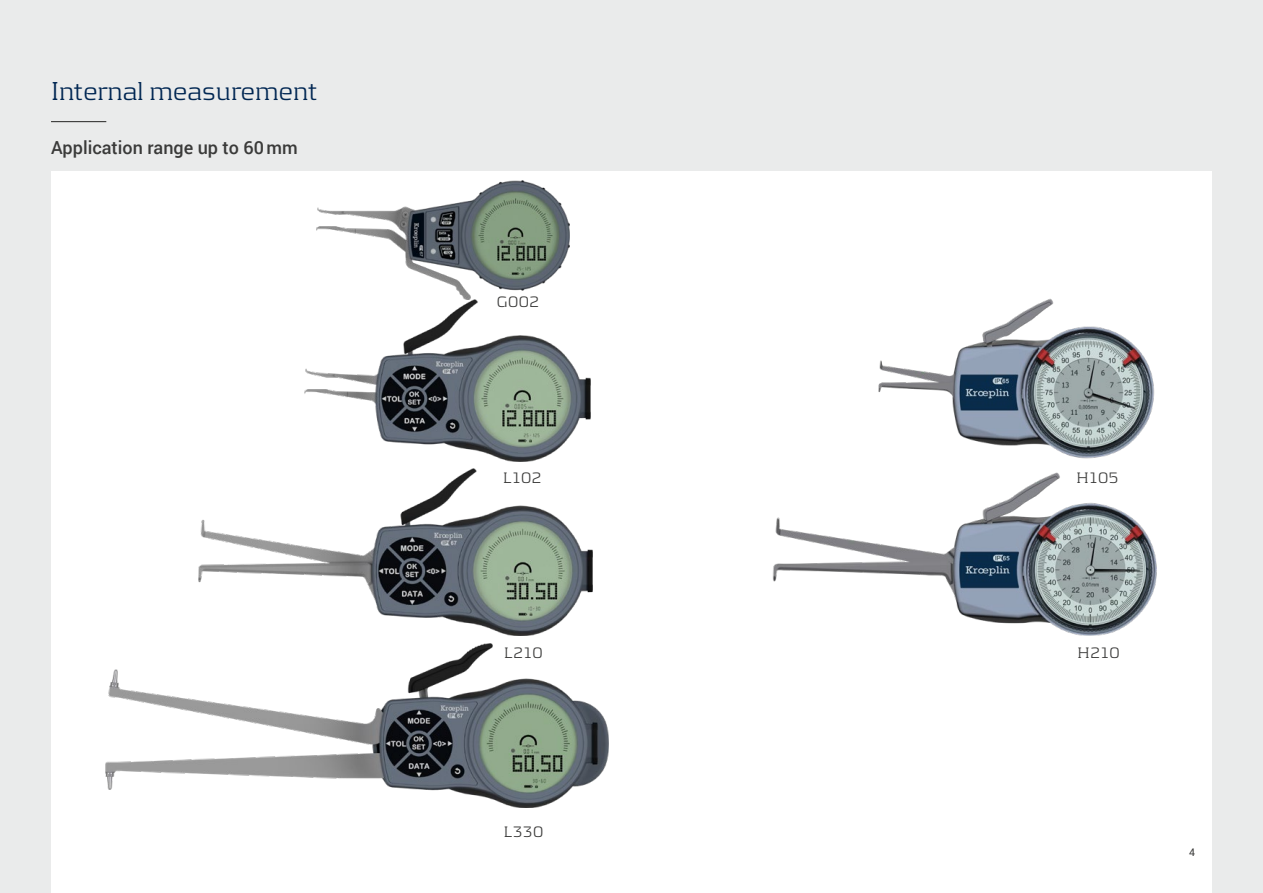
<style>
.page{position:relative;width:1263px;height:893px;background:#eaebeb}
.page>*{position:absolute;margin:0;border:0;box-sizing:border-box;transform-origin:0 0}
.t1{font:300 27px "Kontrapunkt";color:#002652}
.t2{font:500 18px "Roboto";color:#3a3a39}
.t3{font:300 15.75px "Kontrapunkt";letter-spacing:.005em;color:#3a3a39}
.t4{font:10.5px "Roboto";color:#3a3a39}
</style>
<div class="page">
<div style="left:51px;top:172px;width:1161px;height:721px;background:#fff"></div>
<hr style="left:51px;top:121px;width:55px;height:1px;background:#3a3a39">
<img style="left:105px;top:643px;width:504px;height:164px">
<img style="left:198px;top:468px;width:394px;height:168px">
<img style="left:772px;top:472px;width:385px;height:164px">
<img style="left:305px;top:300px;width:286px;height:162px">
<img style="left:878px;top:298px;width:277px;height:161px">
<img style="left:317px;top:181px;width:252px;height:119px">
<h1 class="t1" style="left:51px;top:75px;width:268px">Internal measurement</h1>
<p class="t2" style="left:51px;top:135px;width:248px">Application range up to 60mm</p>
<p class="t3" style="left:497px;top:293px;width:44px">G002</p>
<p class="t3" style="left:503px;top:469px;width:40px">L102</p>
<p class="t3" style="left:1076px;top:469px;width:44px">H105</p>
<p class="t3" style="left:504px;top:643px;width:40px">L210</p>
<p class="t3" style="left:1077px;top:643px;width:44px">H210</p>
<p class="t3" style="left:504px;top:822px;width:41px">L330</p>
<p class="t4" style="left:1189px;top:845px;width:7px">4</p>
</div>
